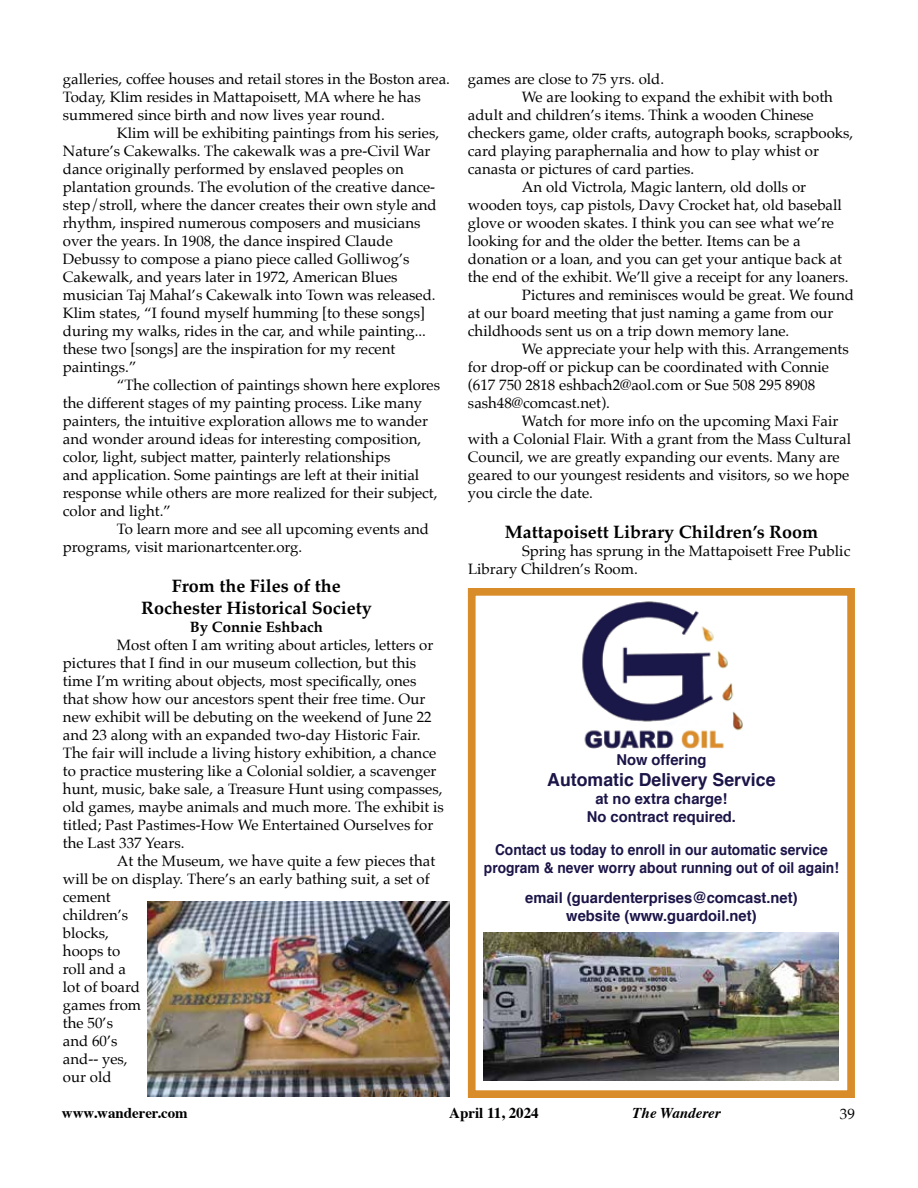
<style>
.page{position:relative;width:918px;height:1188px;background:#fff}
.page>*{position:absolute;margin:0;border:0;box-sizing:border-box;transform-origin:0 0}
.t1{font:700 18px/21.6px "Palatino";color:#000;text-align:center}
.t2{font:700 18px "Helvetica";color:#1b1548}
.t3{font:15px/18px "Palatino";color:#000}
.t4{font:700 15px/18px "Helvetica";color:#1b1548;text-align:center}
.t5{font:700 15px/18px "Helvetica";color:#1b1548;text-align:center;scale:.92 1}
.t6{font:700 15px "Times";color:#000}
.t7{font:700 15px "Palatino";color:#000}
.t8{font:italic 700 15px "Times";color:#000}
</style>
<div class="page">
<div style="left:468px;top:588px;width:387px;height:510px;border:8px solid #d98d2a"></div>
<img style="left:582px;top:601px;width:161px;height:148px">
<img style="left:484px;top:933px;width:355px;height:148px">
<img style="left:148px;top:902px;width:301px;height:194px">
<p class="t3" style="left:63px;top:70px;width:388px">galleries, coffee houses and retail stores in the Boston area.<br>Today, Klim resides in Mattapoisett, MA where he has summered since birth and now lives year round.</p>
<p class="t3" style="left:63px;top:124px;width:378px;text-indent:54px">Klim will be exhibiting paintings from his series, Nature’s Cakewalks. The cakewalk was a pre-Civil War dance originally performed by enslaved peoples on plantation grounds. The evolution of the creative dance&shy;step/stroll, where the dancer creates their own style and rhythm, inspired numerous composers and musicians over the years. In 1908, the dance inspired Claude Debussy to compose a piano piece called Golliwog’s Cakewalk, and years later in 1972, American Blues musician Taj Mahal’s Cakewalk into Town was released.<br>Klim states, “I found myself humming [to these songs] during my walks, rides in the car, and while painting... these two [songs] are the inspiration for my recent paintings.”</p>
<p class="t3" style="left:63px;top:376px;width:379px;text-indent:54px">“The collection of paintings shown here explores the different stages of my painting process. Like many painters, the intuitive exploration allows me to wander and wonder around ideas for interesting composition, color, light, subject matter, painterly relationships<br>and application. Some paintings are left at their initial response while others are more realized for their subject, color and light.”</p>
<p class="t3" style="left:63px;top:520px;width:368px;text-indent:54px">To learn more and see all upcoming events and programs, visit marionartcenter.org.</p>
<p class="t1" style="left:141px;top:575px;width:232px">From the Files of the<br>Rochester Historical Society</p>
<p class="t7" style="left:190px;top:614px;width:135px">By Connie Eshbach</p>
<p class="t3" style="left:63px;top:635px;width:382px;text-indent:54px">Most often I am writing about articles, letters or pictures that I find in our museum collection, but this time I’m writing about objects, most specifically, ones that show how our ancestors spent their free time. Our new exhibit will be debuting on the weekend of June 22 and 23 along with an expanded two-day Historic Fair.<br>The fair will include a living history exhibition, a chance to practice mustering like a Colonial soldier, a scavenger hunt, music, bake sale, a Treasure Hunt using compasses, old games, maybe animals and much more. The exhibit is titled; Past Pastimes-How We Entertained Ourselves for the Last 337 Years.</p>
<p class="t3" style="left:63px;top:851px;width:374px;text-indent:54px">At the Museum, we have quite a few pieces that will be on display. There’s an early bathing suit, a set of cement<br>children’s<br>blocks,<br>hoops to<br>roll and a<br>lot of board<br>games from<br>the 50’s<br>and 60’s<br>and-- yes,<br>our old</p>
<p class="t3" style="left:468px;top:70px;width:198px">games are close to 75 yrs. old.</p>
<p class="t3" style="left:522px;top:88px;width:313px">We are looking to expand the exhibit with both</p>
<p class="t3" style="left:468px;top:106px;width:347px">adult and children’s items. Think a wooden Chinese</p>
<p class="t3" style="left:468px;top:124px;width:387px">checkers game, older crafts, autograph books, scrapbooks,</p>
<p class="t3" style="left:468px;top:142px;width:352px">card playing paraphernalia and how to play whist or</p>
<p class="t3" style="left:468px;top:160px;width:228px">canasta or pictures of card parties.</p>
<p class="t3" style="left:522px;top:178px;width:286px">An old Victrola, Magic lantern, old dolls or</p>
<p class="t3" style="left:468px;top:196px;width:375px">wooden toys, cap pistols, Davy Crocket hat, old baseball</p>
<p class="t3" style="left:468px;top:214px;width:368px">glove or wooden skates. I think you can see what we’re</p>
<p class="t3" style="left:468px;top:232px;width:334px">looking for and the older the better. Items can be a</p>
<p class="t3" style="left:468px;top:250px;width:376px">donation or a loan, and you can get your antique back at</p>
<p class="t3" style="left:468px;top:268px;width:382px">the end of the exhibit. We’ll give a receipt for any loaners.</p>
<p class="t3" style="left:522px;top:286px;width:333px">Pictures and reminisces would be great. We found</p>
<p class="t3" style="left:468px;top:304px;width:367px">at our board meeting that just naming a game from our</p>
<p class="t3" style="left:468px;top:322px;width:323px">childhoods sent us on a trip down memory lane.</p>
<p class="t3" style="left:522px;top:340px;width:328px">We appreciate your help with this. Arrangements</p>
<p class="t3" style="left:468px;top:358px;width:363px">for drop-off or pickup can be coordinated with Connie</p>
<p class="t3" style="left:468px;top:376px;width:349px">(617 750 2818 eshbach2@aol.com or Sue 508 295 8908</p>
<p class="t3" style="left:468px;top:394px;width:143px">sash48@comcast.net).</p>
<p class="t3" style="left:522px;top:412px;width:318px">Watch for more info on the upcoming Maxi Fair</p>
<p class="t3" style="left:468px;top:430px;width:385px">with a Colonial Flair. With a grant from the Mass Cultural</p>
<p class="t3" style="left:468px;top:448px;width:373px">Council, we are greatly expanding our events. Many are</p>
<p class="t3" style="left:468px;top:466px;width:383px">geared to our youngest residents and visitors, so we hope</p>
<p class="t3" style="left:468px;top:484px;width:127px">you circle the date.</p>
<p class="t1" style="left:505px;top:521px;width:315px">Mattapoisett Library Children’s Room</p>
<p class="t3" style="left:468px;top:542px;width:384px;text-indent:54px">Spring has sprung in the Mattapoisett Free Public<br>Library Children’s Room.</p>
<p class="t4" style="left:616px;top:751px;width:92px">Now offering</p>
<p class="t2" style="left:547px;top:766px;width:230px">Automatic Delivery Service</p>
<p class="t4" style="left:587px;top:790px;width:151px">at no extra charge!<br>No contract required.</p>
<p class="t5" style="left:484px;top:841px;width:387px">Contact us today to enroll in our automatic service program &amp; never worry about running out of oil again!</p>
<p class="t4" style="left:525px;top:889px;width:274px">email (guardenterprises@comcast.net) website (www.guardoil.net)</p>
<p class="t6" style="left:62px;top:1099px;width:127px">www.wanderer.com</p>
<p class="t6" style="left:449px;top:1099px;width:91px">April 11, 2024</p>
<p class="t8" style="left:632px;top:1099px;width:90px">The Wanderer</p>
<p class="t3" style="left:840px;top:1105px;width:16px">39</p>
</div>
